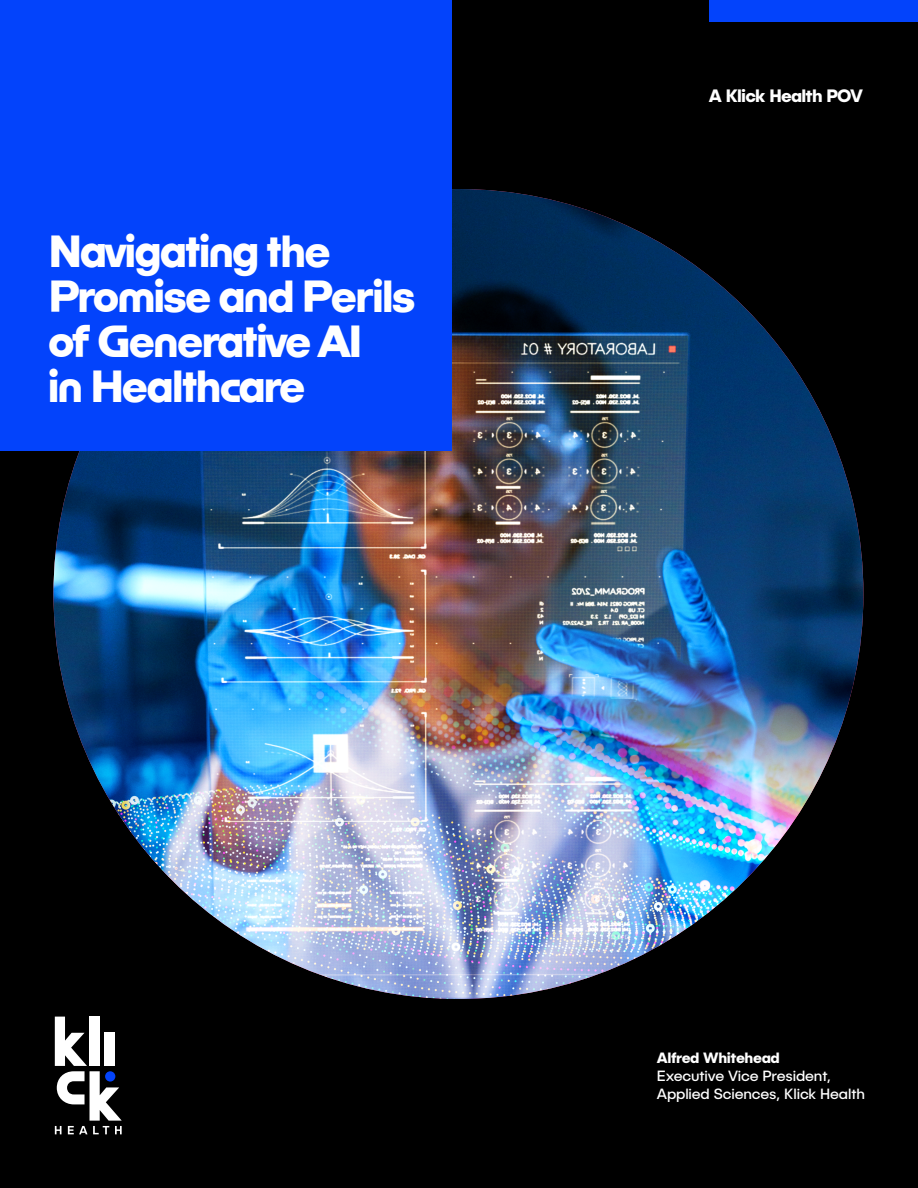
<style>
.page{position:relative;width:918px;height:1188px;background:#000}
.page>*{position:absolute;margin:0;border:0;box-sizing:border-box;transform-origin:0 0}
.t1{font:700 42px/45px "Klick";letter-spacing:-.035em;color:#fff}
.t2{font:700 18px "Publica Sans";letter-spacing:-.045em;color:#fff}
.t3{font:15px/18px "Publica Sans";letter-spacing:-.01em;color:#fff}
.t4{font:700 15px "Publica Sans";letter-spacing:-.025em;color:#fff}
</style>
<div class="page">
<div style="left:710px;top:0;width:208px;height:21px;background:#0343fb"></div>
<svg style="left:55px;top:1017px;width:67px;height:117px"></svg>
<img style="left:53px;top:189px;width:810px;height:810px;border-radius:405px">
<div style="left:0;top:0;width:451px;height:450px;background:#0343fb"></div>
<p class="t1" style="left:48px;top:231px;width:369px">Navigating the<br>Promise and Perils of Generative AI<br>in Healthcare</p>
<p class="t2" style="left:709px;top:84px;width:156px">A Klick Health POV</p>
<p class="t4" style="left:657px;top:1048px;width:125px">Alfred Whitehead</p>
<p class="t3" style="left:657px;top:1067px;width:210px">Executive Vice President,<br>Applied Sciences, Klick Health</p>
</div>
